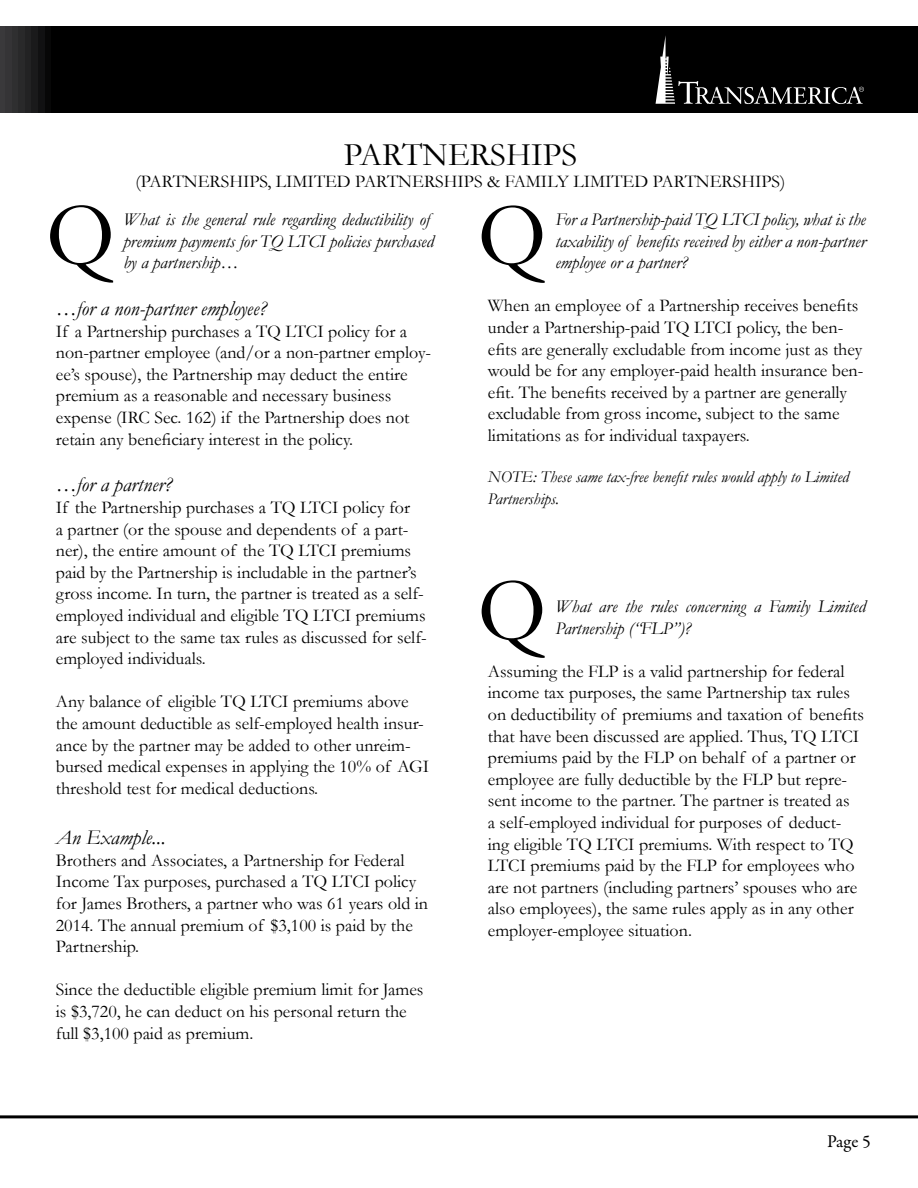
<style>
.page{position:relative;width:918px;height:1188px;background:#fff}
.page>*{position:absolute;margin:0;border:0;box-sizing:border-box;transform-origin:0 0}
.t1{font:90px "Garamond";color:#000}
.t2{font:33px "Garamond";color:#000}
.t3{font:italic 21px "Garamond";color:#000}
.t4{font:18px/21.6px "Garamond";color:#000}
.t5{font:italic 18px/21.6px "Garamond";color:#000}
.t6{font:18px "Garamond Premr Pro";color:#000}
.t7{font:italic 16.5px/21.6px "Garamond";color:#000}
</style>
<div class="page">
<hr style="left:0;top:1115px;width:918px;height:3px;background:#000">
<div style="left:0;top:26px;width:918px;height:87px;background:#000"></div>
<svg style="left:656px;top:36px;width:208px;height:68px;background:#181818"></svg>
<h2 class="t2" style="left:344px;top:133px;width:235px">PARTNERSHIPS</h2>
<p class="t4" style="left:136px;top:170px;width:651px">(PARTNERSHIPS, LIMITED PARTNERSHIPS &amp; FAMILY LIMITED PARTNERSHIPS)</p>
<h1 class="t1" style="left:46px;top:174px;width:71px">Q</h1>
<h1 class="t1" style="left:477px;top:175px;width:71px">Q</h1>
<p class="t5" style="left:555px;top:208px;width:312px;text-align:justify">For a Partnership-paid TQ LTCI policy, what is the taxability of benefits received by either a non-partner employee or a partner?</p>
<p class="t4" style="left:488px;top:294px;width:377px">When an employee of a Partnership receives benefits under a Partnership-paid TQ LTCI policy, the ben&shy;efits are generally excludable from income just as they would be for any employer-paid health insurance ben&shy;efit. The benefits received by a partner are generally excludable from gross income, subject to the same limitations as for individual taxpayers.</p>
<p class="t7" style="left:488px;top:466px;width:363px">NOTE: These same tax-free benefit rules would apply to Limited<br>Partnerships.</p>
<p class="t5" style="left:123px;top:208px;width:312px">What is the general rule regarding deductibility of premium payments for TQ LTCI policies purchased by a partnership…</p>
<p class="t3" style="left:56px;top:294px;width:213px">…for a non-partner employee?</p>
<p class="t4" style="left:56px;top:320px;width:377px">If a Partnership purchases a TQ LTCI policy for a non-partner employee (and/or a non-partner employ&shy;ee’s spouse), the Partnership may deduct the entire premium as a reasonable and necessary business expense (IRC Sec. 162) if the Partnership does not retain any beneficiary interest in the policy.</p>
<p class="t3" style="left:56px;top:470px;width:118px">…for a partner?</p>
<p class="t4" style="left:56px;top:496px;width:372px">If the Partnership purchases a TQ LTCI policy for<br>a partner (or the spouse and dependents of a part&shy;ner), the entire amount of the TQ LTCI premiums paid by the Partnership is includable in the partner’s gross income. In turn, the partner is treated as a self&shy;employed individual and eligible TQ LTCI premiums are subject to the same tax rules as discussed for self&shy;employed individuals.</p>
<p class="t4" style="left:56px;top:690px;width:375px">Any balance of eligible TQ LTCI premiums above the amount deductible as self-employed health insur&shy;ance by the partner may be added to other unreim&shy;bursed medical expenses in applying the 10% of AGI threshold test for medical deductions.</p>
<p class="t3" style="left:56px;top:823px;width:111px">An Example...</p>
<p class="t4" style="left:56px;top:849px;width:374px">Brothers and Associates, a Partnership for Federal Income Tax purposes, purchased a TQ LTCI policy for James Brothers, a partner who was 61 years old in 2014. The annual premium of $3,100 is paid by the Partnership.</p>
<p class="t4" style="left:56px;top:978px;width:369px">Since the deductible eligible premium limit for James is $3,720, he can deduct on his personal return the full $3,100 paid as premium.</p>
<h1 class="t1" style="left:477px;top:550px;width:71px">Q</h1>
<p class="t5" style="left:555px;top:595px;width:312px">What are the rules concerning a Family Limited<br>Partnership (“FLP”)?</p>
<p class="t4" style="left:488px;top:660px;width:378px">Assuming the FLP is a valid partnership for federal income tax purposes, the same Partnership tax rules on deductibility of premiums and taxation of benefits that have been discussed are applied. Thus, TQ LTCI premiums paid by the FLP on behalf of a partner or employee are fully deductible by the FLP but repre&shy;sent income to the partner. The partner is treated as<br>a self-employed individual for purposes of deduct&shy;ing eligible TQ LTCI premiums. With respect to TQ LTCI premiums paid by the FLP for employees who are not partners (including partners’ spouses who are also employees), the same rules apply as in any other employer-employee situation.</p>
<p class="t6" style="left:827px;top:1131px;width:45px">Page 5</p>
</div>
